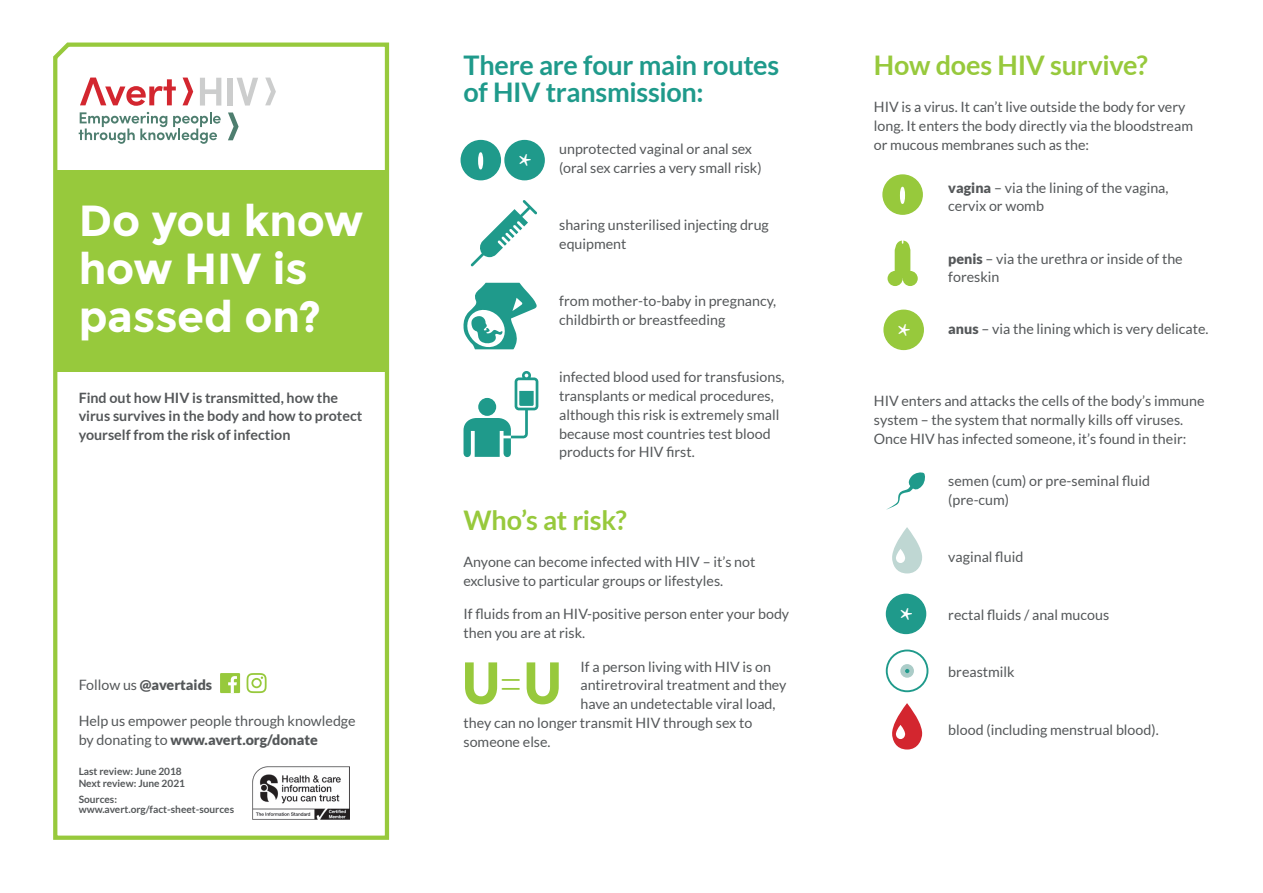
<style>
.page{position:relative;width:1263px;height:893px;background:#fff}
.page>*{position:absolute;margin:0;border:0;box-sizing:border-box;transform-origin:0 0}
.column_head{font:900 57px "Lato";color:#97c93c;scale:.9 1}
.main_text{font:700 43.5px/48px "Montserrat";letter-spacing:-.005em;color:#fff}
.t1{font:700 33px "Minion Pro";color:#fff}
.column_head-2{font:700 27px/27px "Lato";letter-spacing:-.01em;color:#1f9a8b}
.column_head-3{font:700 27px "Lato";letter-spacing:-.01em;color:#97c93c}
.main_text-2{font:14.25px/18.8px "Lato";color:#545759}
.main_text-3{font:700 14.25px/18.8px "Lato";color:#545759}
.main_text-4{font:900 14.25px "Lato";color:#545759}
.t2{font:700 10.2px/12px "Lato";color:#545759}
.s1{font-weight:400}
.s2{font-weight:900}
.s3{font-weight:300}
</style>
<div class="page">
<svg style="left:53px;top:42px;width:337px;height:798px"></svg>
<svg style="left:80px;top:78px;width:96px;height:28px"></svg>
<svg style="left:79px;top:112px;width:142px;height:32px"></svg>
<svg style="left:200px;top:78px;width:21px;height:28px"></svg>
<div style="left:228px;top:78px;width:5px;height:28px;background:#cccdcd"></div>
<svg style="left:237px;top:78px;width:21px;height:28px"></svg>
<svg style="left:182px;top:78px;width:11px;height:27px"></svg>
<svg style="left:265px;top:78px;width:11px;height:27px"></svg>
<svg style="left:228px;top:113px;width:11px;height:27px"></svg>
<img style="left:252px;top:766px;width:98px;height:53px">
<svg style="left:463px;top:283px;width:74px;height:66px"></svg>
<svg style="left:471px;top:200px;width:66px;height:66px"></svg>
<div style="left:55px;top:170px;width:332px;height:202px;background:#97c93c"></div>
<div style="left:220px;top:673px;width:20px;height:20px;background:#97c93c"></div>
<svg style="left:228px;top:676px;width:9px;height:17px"></svg>
<svg style="left:247px;top:673px;width:20px;height:20px"></svg>
<svg style="left:463px;top:371px;width:75px;height:87px"></svg>
<svg style="left:895px;top:240px;width:15px;height:36px"></svg>
<div style="left:903px;top:271px;width:15px;height:15px;background:#97c93c;border-radius:50%"></div>
<div style="left:887px;top:271px;width:16px;height:15px;background:#97c93c;border-radius:50%"></div>
<div style="left:884px;top:310px;width:39px;height:39px;background:#97c93c;border-radius:50%"></div>
<div style="left:883px;top:310px;width:41px;height:40px;border:2px solid #97c93c;border-radius:50%"></div>
<div style="left:883px;top:175px;width:39px;height:39px;background:#97c93c;border-radius:50%"></div>
<div style="left:882px;top:174px;width:41px;height:41px;border:2px solid #97c93c;border-radius:50%"></div>
<div style="left:900px;top:187px;width:5px;height:17px;border:2px solid #fff;border-radius:50%"></div>
<div style="left:886px;top:649px;width:42px;height:43px;border:2px solid #1f9a8b;border-radius:50%"></div>
<div style="left:900px;top:664px;width:14px;height:14px;background:#abccc8;border-radius:7px"></div>
<svg style="left:905px;top:669px;width:4px;height:4px"></svg>
<svg style="left:886px;top:472px;width:39px;height:38px"></svg>
<svg style="left:892px;top:527px;width:30px;height:46px"></svg>
<svg style="left:892px;top:703px;width:30px;height:46px"></svg>
<div style="left:886px;top:594px;width:39px;height:39px;background:#1f9a8b;border-radius:50%"></div>
<div style="left:886px;top:594px;width:40px;height:40px;border:2px solid #1f9a8b;border-radius:50%"></div>
<div style="left:505px;top:141px;width:39px;height:39px;background:#1f9a8b;border-radius:50%"></div>
<div style="left:504px;top:140px;width:41px;height:40px;border:2px solid #1f9a8b;border-radius:50%"></div>
<div style="left:461px;top:141px;width:39px;height:39px;background:#1f9a8b;border-radius:50%"></div>
<div style="left:460px;top:140px;width:41px;height:40px;border:2px solid #1f9a8b;border-radius:50%"></div>
<div style="left:478px;top:152px;width:5px;height:17px;border:2px solid #fff;border-radius:50%"></div>
<p class="main_text" style="left:79px;top:196px;width:286px">Do you know how HIV is passed on?</p>
<p class="main_text-3" style="left:79px;top:388px;width:285px">Find out how HIV is transmitted, how the virus survives in the body and how to protect yourself from the risk of infection</p>
<p class="main_text-4" style="left:79px;top:676px;width:135px"><span class="s1">Follow us</span> @avertaids</p>
<p class="main_text-2" style="left:79px;top:712px;width:279px">Help us empower people through knowledge by donating to <span class="s2">www.avert.org/donate</span></p>
<p class="t2" style="left:79px;top:765px;width:108px">Last review: June 2018<br>Next review: June 2021</p>
<p class="t2" style="left:79px;top:794px;width:157px;line-height:9.8px">Sources: www.avert.org/fact-sheet-sources</p>
<p class="column_head-2" style="left:463px;top:51px;width:317px">There are four main routes of HIV transmission:</p>
<p class="t1" style="left:518px;top:142px;width:15px">*</p>
<p class="main_text-2" style="left:559px;top:139px;width:204px">unprotected vaginal or anal sex (oral sex carries a very small risk)</p>
<p class="main_text-2" style="left:559px;top:216px;width:211px">sharing unsterilised injecting drug equipment</p>
<p class="main_text-2" style="left:559px;top:292px;width:218px">from mother-to-baby in pregnancy, childbirth or breastfeeding</p>
<p class="main_text-2" style="left:559px;top:368px;width:227px">infected blood used for transfusions, transplants or medical procedures, although this risk is extremely small because most countries test blood products for HIV first.</p>
<p class="column_head-3" style="left:463px;top:504px;width:165px">Who’s at risk?</p>
<p class="main_text-2" style="left:463px;top:553px;width:293px">Anyone can become infected with HIV – it’s not exclusive to particular groups or lifestyles.</p>
<p class="main_text-2" style="left:463px;top:605px;width:327px">If fluids from an HIV-positive person enter your body then you are at risk.</p>
<p class="main_text-2" style="left:580px;top:657px;width:208px">If a person living with HIV is on antiretroviral treatment and they have an undetectable viral load,</p>
<p class="main_text-2" style="left:463px;top:713px;width:290px">they can no longer transmit HIV through sex to someone else.</p>
<p class="column_head" style="left:462px;top:650px;width:111px">U<span class="s3">=</span>U</p>
<p class="column_head-3" style="left:874px;top:50px;width:275px">How does HIV survive?</p>
<p class="main_text-2" style="left:874px;top:98px;width:321px">HIV is a virus. It can’t live outside the body for very long. It enters the body directly via the bloodstream or mucous membranes such as the:</p>
<p class="main_text-2" style="left:948px;top:178px;width:222px"><span class="s2">vagina</span> – via the lining of the vagina, cervix or womb</p>
<p class="t1" style="left:897px;top:312px;width:15px">*</p>
<p class="main_text-2" style="left:948px;top:249px;width:236px"><span class="s2">penis</span> – via the urethra or inside of the foreskin</p>
<p class="main_text-2" style="left:948px;top:320px;width:262px"><span class="s2">anus</span> – via the lining which is very delicate.</p>
<p class="main_text-2" style="left:874px;top:391px;width:332px">HIV enters and attacks the cells of the body’s immune system – the system that normally kills off viruses.<br>Once HIV has infected someone, it’s found in their:</p>
<p class="main_text-2" style="left:948px;top:472px;width:203px">semen (cum) or pre-seminal fluid (pre-cum)</p>
<p class="t1" style="left:900px;top:596px;width:15px">*</p>
<p class="main_text-2" style="left:948px;top:548px;width:76px">vaginal fluid</p>
<p class="main_text-2" style="left:948px;top:605px;width:162px">rectal fluids / anal mucous</p>
<p class="main_text-2" style="left:948px;top:663px;width:68px">breastmilk</p>
<p class="main_text-2" style="left:948px;top:720px;width:212px">blood (including menstrual blood).</p>
</div>
